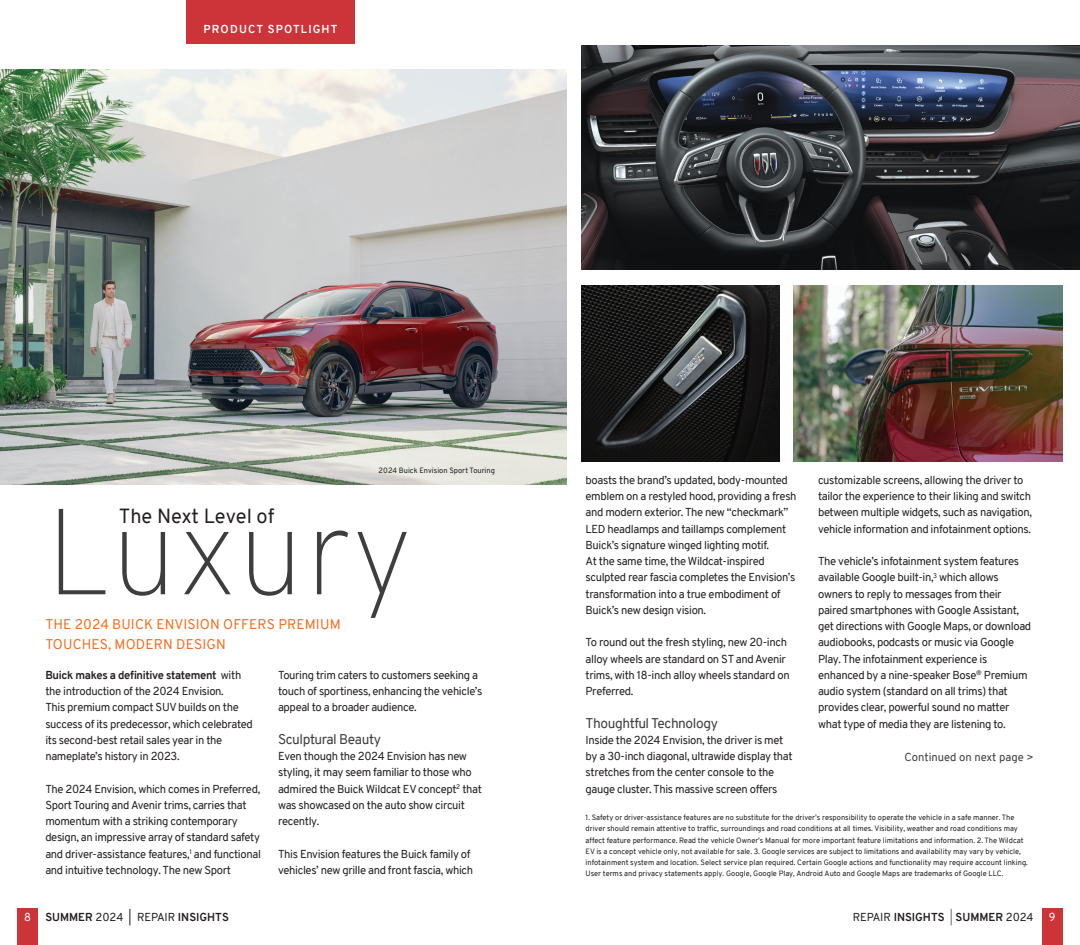
<style>
.page{position:relative;width:1080px;height:945px;background:#fff}
.page>*{position:absolute;margin:0;border:0;box-sizing:border-box;transform-origin:0 0}
.Body_Copy_-_Insights{font:100 121.88px "Overpass";color:#3e3e3f}
.Body_Copy_-_Insights-2{font:20px "Overpass";color:#231f20}
.Headline_-_Insights{font:13.75px/20px "Overpass";letter-spacing:.01em;color:#f36e21}
.Body_Copy_-_Insights-3{font:13.75px "Overpass";letter-spacing:-.03em;color:#3e3e3f}
.Body_Copy_-_Insights-4{font:11.25px/16.2px "Overpass";letter-spacing:-.03em;color:#231f20}
.Body_Copy_-_Insights-5{font:700 11.25px "Overpass";color:#231f20}
.Body_Copy_-_Insights-6{font:11.25px "Overpass";color:#3e3e3f}
.Body_Copy_-_Insights-7{font:700 11.25px "Overpass";letter-spacing:.1em;color:#fff}
.Body_Copy_-_Insights-8{font:11.25px "Overpass";color:#fff}
.Disclaimers_-_Insights{font:7.5px/11.2px "Overpass";color:#231f20}
.Captions_-_Insights{font:7.5px "Overpass";color:#231f20}
.s1{font-weight:700}
.s2{font-weight:400}
.s3{font-weight:400;color:#6c6d70}
</style>
<div class="page">
<div style="left:18px;top:908px;width:20px;height:37px;background:#cc3438"></div>
<div style="left:1042px;top:908px;width:20px;height:37px;background:#cc3438"></div>
<div style="left:187px;top:0;width:168px;height:43px;background:#cc343a"></div>
<img style="left:0;top:69px;width:567px;height:415px">
<img style="left:581px;top:285px;width:198px;height:177px">
<img style="left:794px;top:285px;width:268px;height:177px">
<img style="left:581px;top:46px;width:499px;height:224px">
<p class="Body_Copy_-_Insights-7" style="left:204px;top:21px;width:135px">PRODUCT SPOTLIGHT</p>
<p class="Captions_-_Insights" style="left:379px;top:465px;width:118px">2024 Buick Envision Sport Touring</p>
<p class="Body_Copy_-_Insights-2" style="left:119px;top:502px;width:157px">The Next Level of</p>
<p class="Body_Copy_-_Insights" style="left:45px;top:465px;width:369px">Luxury</p>
<p class="Headline_-_Insights" style="left:45px;top:614px;width:297px">THE 2024 BUICK ENVISION OFFERS PREMIUM<br>TOUCHES, MODERN DESIGN</p>
<p class="Body_Copy_-_Insights-4" style="left:45px;top:667px;width:209px"><span class="s1">Buick makes a definitive statement</span> with the introduction of the 2024 Envision.<br>This premium compact SUV builds on the success of its predecessor, which celebrated its second-best retail sales year in the nameplate’s history in 2023.</p>
<p class="Body_Copy_-_Insights-4" style="left:45px;top:781px;width:217px">The 2024 Envision, which comes in Preferred, Sport Touring and Avenir trims, carries that momentum with a striking contemporary design, an impressive array of standard safety and driver-assistance features,<sup>1</sup> and functional and intuitive technology. The new Sport</p>
<p class="Body_Copy_-_Insights-4" style="left:278px;top:667px;width:206px">Touring trim caters to customers seeking a touch of sportiness, enhancing the vehicle’s appeal to a broader audience.</p>
<p class="Body_Copy_-_Insights-3" style="left:278px;top:729px;width:104px">Sculptural Beauty</p>
<p class="Body_Copy_-_Insights-4" style="left:278px;top:748px;width:205px">Even though the 2024 Envision has new styling, it may seem familiar to those who admired the Buick Wildcat EV concept<sup>2</sup> that was showcased on the auto show circuit recently.</p>
<p class="Body_Copy_-_Insights-4" style="left:278px;top:846px;width:197px">This Envision features the Buick family of vehicles’ new grille and front fascia, which</p>
<p class="Body_Copy_-_Insights-4" style="left:586px;top:472px;width:213px">boasts the brand’s updated, body-mounted emblem on a restyled hood, providing a fresh and modern exterior. The new “checkmark” LED headlamps and taillamps complement Buick’s signature winged lighting motif.<br>At the same time, the Wildcat-inspired sculpted rear fascia completes the Envision’s transformation into a true embodiment of Buick’s new design vision.</p>
<p class="Body_Copy_-_Insights-4" style="left:586px;top:634px;width:206px">To round out the fresh styling, new 20-inch alloy wheels are standard on ST and Avenir trims, with 18-inch alloy wheels standard on Preferred.</p>
<p class="Body_Copy_-_Insights-3" style="left:586px;top:713px;width:134px">Thoughtful Technology</p>
<p class="Body_Copy_-_Insights-4" style="left:586px;top:732px;width:209px">Inside the 2024 Envision, the driver is met by a 30-inch diagonal, ultrawide display that stretches from the center console to the gauge cluster. This massive screen offers</p>
<p class="Body_Copy_-_Insights-4" style="left:818px;top:472px;width:215px">customizable screens, allowing the driver to tailor the experience to their liking and switch between multiple widgets, such as navigation, vehicle information and infotainment options.</p>
<p class="Body_Copy_-_Insights-4" style="left:818px;top:553px;width:215px">The vehicle’s infotainment system features available Google built-in,<sup>3</sup> which allows owners to reply to messages from their paired smartphones with Google Assistant, get directions with Google Maps, or download audiobooks, podcasts or music via Google Play. The infotainment experience is enhanced by a nine-speaker Bose<sup>®</sup> Premium audio system (standard on all trims) that provides clear, powerful sound no matter what type of media they are listening to.</p>
<p class="Body_Copy_-_Insights-6" style="left:905px;top:749px;width:131px">Continued on next page &gt;</p>
<p class="Disclaimers_-_Insights" style="left:586px;top:812px;width:444px">1. Safety or driver-assistance features are no substitute for the driver’s responsibility to operate the vehicle in a safe manner. The driver should remain attentive to traffic, surroundings and road conditions at all times. Visibility, weather and road conditions may affect feature performance. Read the vehicle Owner’s Manual for more important feature limitations and information. 2. The Wildcat EV is a concept vehicle only, not available for sale. 3. Google services are subject to limitations and availability may vary by vehicle, infotainment system and location. Select service plan required. Certain Google actions and functionality may require account linking.<br>User terms and privacy statements apply. Google, Google Play, Android Auto and Google Maps are trademarks of Google LLC.</p>
<p class="Body_Copy_-_Insights-8" style="left:24px;top:909px;width:8px">8</p>
<p class="Body_Copy_-_Insights-5" style="left:45px;top:909px;width:185px">SUMMER <span class="s2">2024 | REPAIR</span> INSIGHTS</p>
<p class="Body_Copy_-_Insights-5" style="left:853px;top:909px;width:182px"><span class="s2">REPAIR</span> INSIGHTS <span class="s3">|</span> SUMMER <span class="s2">2024</span></p>
<p class="Body_Copy_-_Insights-8" style="left:1049px;top:909px;width:8px">9</p>
</div>
